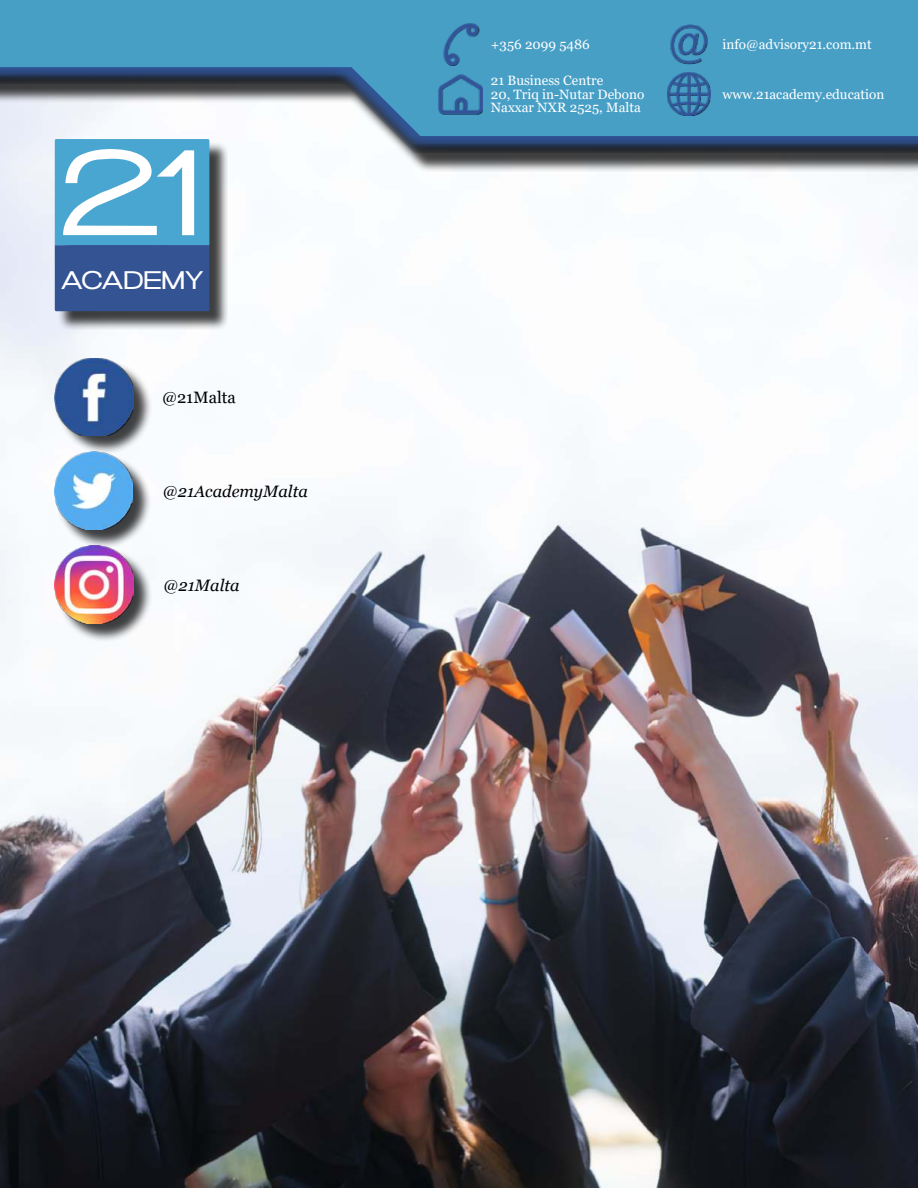
<style>
.page{position:relative;width:918px;height:1188px;background:#fff}
.page>*{position:absolute;margin:0;border:0;box-sizing:border-box;transform-origin:0 0}
.t1{font:25.35px "Naville DEMO";color:#fff}
.t2{font:italic 16.5px "Georgia";color:#000}
.t3{font:16.5px "Georgia";color:#000}
.t4{font:13.5px/13.5px "Georgia";color:#fff}
.s1{font-style:italic}
</style>
<div class="page">
<img style="left:0;top:172px;width:918px;height:1016px">
<div style="left:0;top:0;width:918px;height:172px;background:#000;opacity:.75"></div>
<svg style="left:0;top:0;width:918px;height:153px;background:#5d9dbd"></svg>
<div style="left:57px;top:142px;width:171px;height:188px;background:#000;opacity:.75"></div>
<svg style="left:55px;top:139px;width:154px;height:172px;background:#5d94c0"></svg>
<img style="left:439px;top:22px;width:44px;height:44px">
<img style="left:439px;top:72px;width:44px;height:44px">
<img style="left:667px;top:22px;width:44px;height:44px">
<img style="left:667px;top:72px;width:44px;height:44px">
<div style="left:57px;top:360px;width:95px;height:94px;background:#000;opacity:.75"></div>
<img style="left:55px;top:358px;width:78px;height:78px">
<div style="left:57px;top:547px;width:95px;height:95px;background:#000;opacity:.75"></div>
<img style="left:55px;top:546px;width:78px;height:77px">
<div style="left:56px;top:454px;width:95px;height:94px;background:#000;opacity:.75"></div>
<img style="left:54px;top:452px;width:78px;height:77px">
<h1 class="t1" style="left:61px;top:266px;width:144px">ACADEMY</h1>
<p class="t3" style="left:162px;top:387px;width:75px"><span class="s1">@</span>21Malta</p>
<p class="t2" style="left:163px;top:484px;width:147px">@21AcademyMalta</p>
<p class="t2" style="left:163px;top:578px;width:78px">@21Malta</p>
<p class="t4" style="left:491px;top:38px;width:100px">+356 2099 5486</p>
<p class="t4" style="left:491px;top:74px;width:155px">21 Business Centre<br>20, Triq in-Nutar Debono<br>Naxxar NXR 2525, Malta</p>
<p class="t4" style="left:723px;top:38px;width:151px">info@advisory21.com.mt</p>
<p class="t4" style="left:723px;top:88px;width:163px">www.21academy.education</p>
</div>
